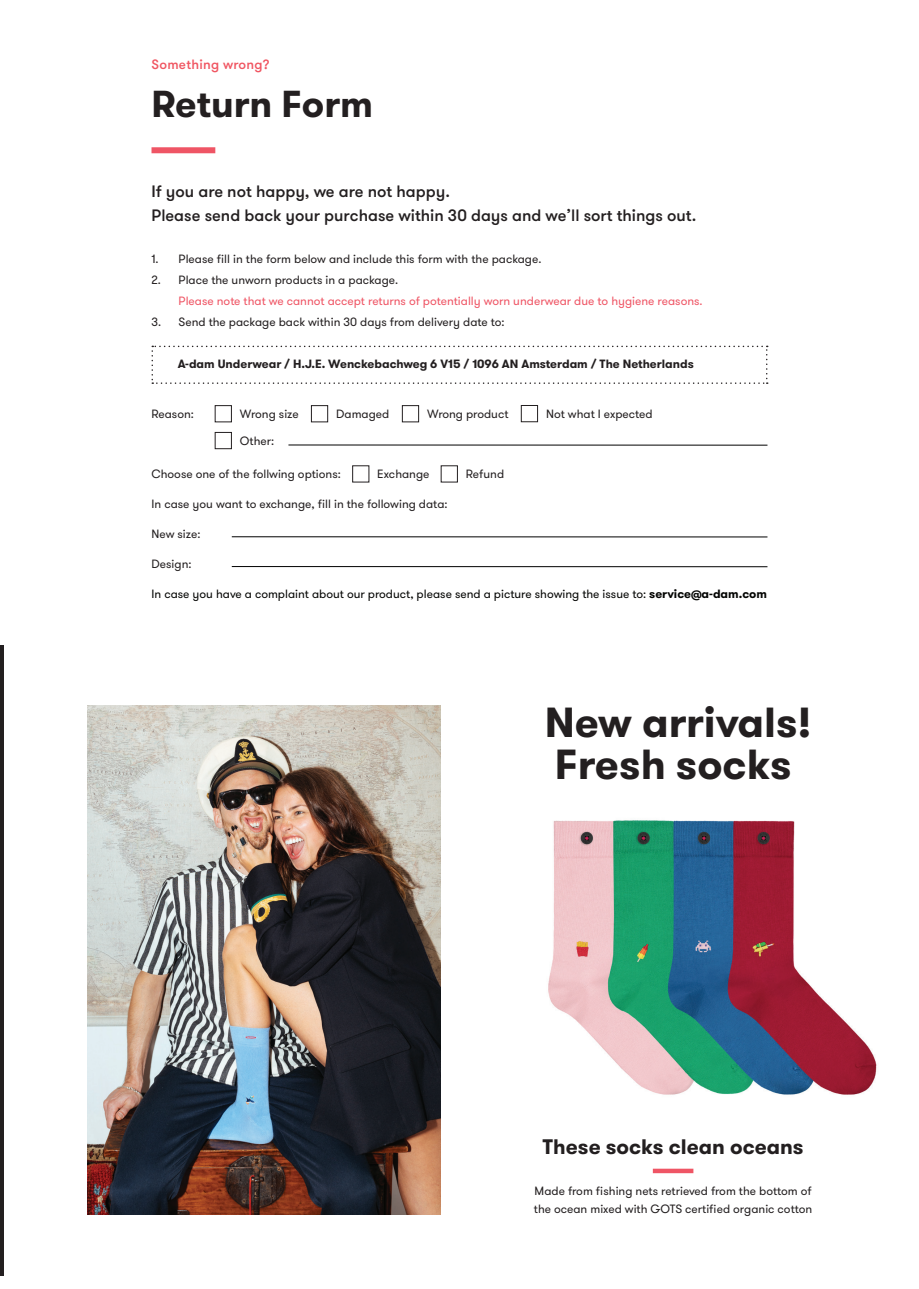
<style>
.page{position:relative;width:919px;height:1289px;background:#fff}
.page>*{position:absolute;margin:0;border:0;box-sizing:border-box;transform-origin:0 0}
.t1{font:700 42px/42px "GT Walsheim Pro";color:#231f20}
.t2{font:700 37.5px "GT Walsheim Pro";color:#231f20}
.t3{font:700 21px "GT Walsheim Pro";color:#231f20}
.t4{font:500 16.5px/24px "GT Walsheim Pro";color:#231f20}
.t5{font:500 13.5px "GT Walsheim Pro";letter-spacing:.02em;color:#f05662}
.t6{font:12px/18px "GT Walsheim Pro";color:#231f20}
.t7{font:12px "GT Walsheim Pro";color:#040503}
.t8{font:12px "GT Walsheim Pro";color:#ef5565}
.t9{font:700 12px "GT Walsheim Pro";color:#231f20}
.s1{font-weight:700}
</style>
<div class="page">
<img style="left:548px;top:820px;width:329px;height:275px">
<div style="left:151px;top:147px;width:64px;height:6px;background:#ef5565"></div>
<hr style="left:232px;top:536px;width:535px;height:1px;background:#000">
<hr style="left:288px;top:444px;width:479px;height:1px;background:#000">
<hr style="left:232px;top:566px;width:535px;height:1px;background:#000">
<div style="left:215px;top:405px;width:17px;height:17px;border:1px solid #231f20"></div>
<div style="left:215px;top:432px;width:17px;height:17px;border:1px solid #231f20"></div>
<svg style="left:151px;top:345px;width:616px;height:39px"></svg>
<div style="left:311px;top:405px;width:17px;height:17px;border:1px solid #231f20"></div>
<div style="left:402px;top:405px;width:17px;height:17px;border:1px solid #231f20"></div>
<div style="left:521px;top:405px;width:17px;height:17px;border:1px solid #231f20"></div>
<img style="left:87px;top:705px;width:353px;height:509px">
<hr style="left:0;top:644px;width:4px;height:631px;background:#231f20">
<div style="left:652px;top:1168px;width:41px;height:5px;background:#ef5565"></div>
<p class="t5" style="left:151px;top:56px;width:120px">Something wrong?</p>
<h2 class="t2" style="left:151px;top:79px;width:223px">Return Form</h2>
<h3 class="t4" style="left:151px;top:179px;width:546px">If you are not happy, we are not happy.<br>Please send back your purchase within 30 days and we’ll sort things out.</h3>
<p class="t6" style="left:151px;top:250px;width:391px">1. Please fill in the form below and include this form with the package.</p>
<p class="t6" style="left:151px;top:271px;width:248px">2. Place the unworn products in a package.</p>
<p class="t8" style="left:178px;top:293px;width:525px">Please note that we cannot accept returns of potentially worn underwear due to hygiene reasons.</p>
<p class="t6" style="left:151px;top:313px;width:354px">3. Send the package back within 30 days from delivery date to:</p>
<p class="t9" style="left:178px;top:356px;width:517px">A-dam Underwear / H.J.E. Wenckebachweg 6 V15 / 1096 AN Amsterdam / The Netherlands</p>
<p class="t6" style="left:151px;top:405px;width:44px">Reason:</p>
<p class="t6" style="left:240px;top:405px;width:60px">Wrong size</p>
<p class="t6" style="left:240px;top:432px;width:36px">Other:</p>
<p class="t6" style="left:336px;top:405px;width:55px">Damaged</p>
<p class="t6" style="left:427px;top:405px;width:83px">Wrong product</p>
<p class="t6" style="left:546px;top:405px;width:108px">Not what I expected</p>
<p class="t6" style="left:151px;top:465px;width:191px">Choose one of the follwing options:</p>
<p class="t6" style="left:377px;top:465px;width:54px">Exchange</p>
<p class="t6" style="left:466px;top:465px;width:40px">Refund</p>
<p class="t6" style="left:151px;top:495px;width:297px">In case you want to exchange, fill in the following data:</p>
<p class="t6" style="left:151px;top:525px;width:50px">New size:</p>
<p class="t6" style="left:151px;top:555px;width:41px">Design:</p>
<p class="t7" style="left:151px;top:586px;width:617px">In case you have a complaint about our product, please send a picture showing the issue to: <span class="s1">service@a-dam.com</span></p>
<h1 class="t1" style="left:544px;top:701px;width:268px">New arrivals!<br>Fresh socks</h1>
<h3 class="t3" style="left:542px;top:1133px;width:262px">These socks clean oceans</h3>
<p class="t6" style="left:534px;top:1182px;width:280px">Made from fishing nets retrieved from the bottom of the ocean mixed with GOTS certified organic cotton</p>
</div>
